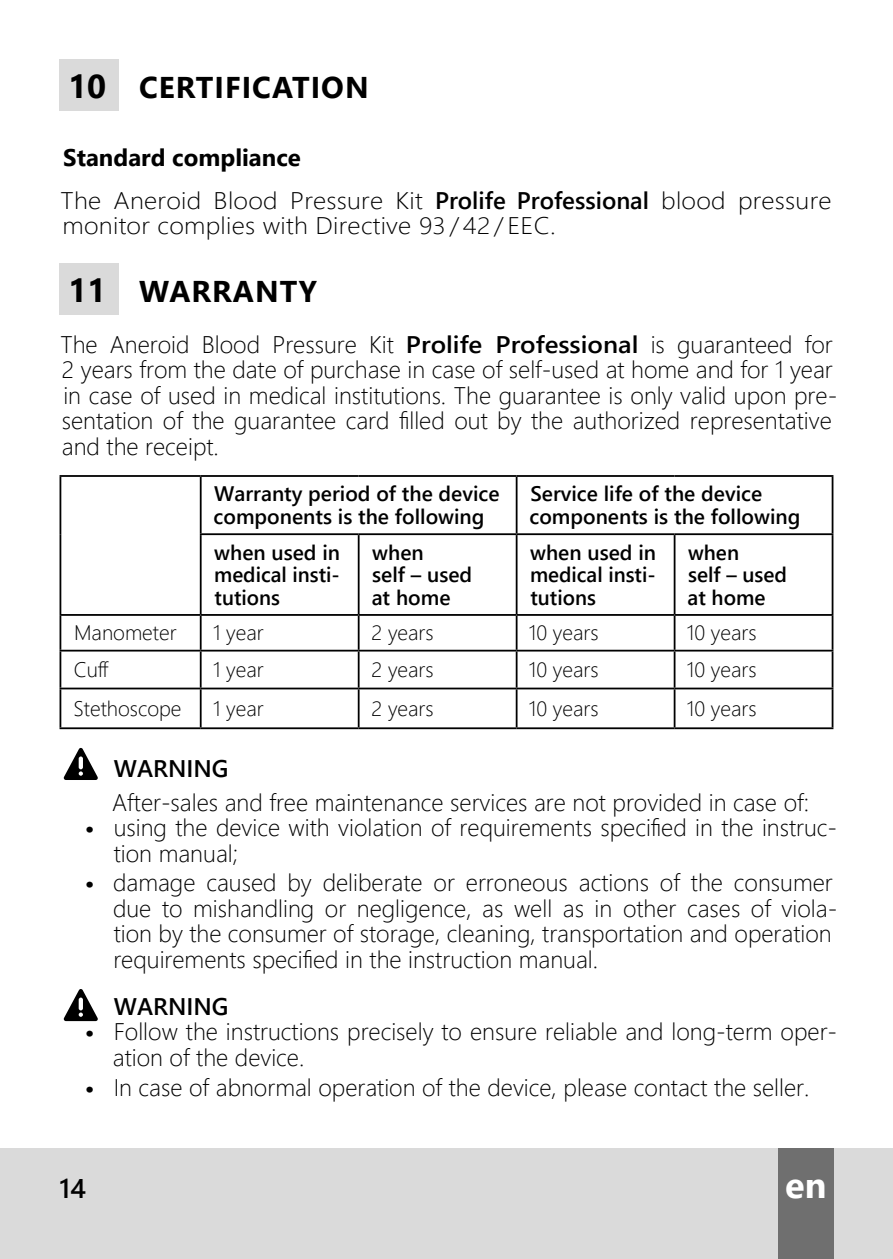
<style>
.page{position:relative;width:893px;height:1259px;background:#fff}
.page>*{position:absolute;margin:0;border:0;box-sizing:border-box;transform-origin:0 0}
.t1{font:700 36px "Segoe UI";color:#fff}
.t2{font:700 30px "Segoe UI";letter-spacing:.035em;color:#000}
.t3{font:600 27px "Segoe UI";color:#000}
.t4{font:300 24px/25.5px "Segoe UI";color:#000}
.t5{font:300 24px/42.6px "Segoe UI";color:#000;scale:1.08 1}
.t6{font:600 24px "Segoe UI";color:#000}
.t7{font:600 21px/22.5px "Segoe UI";color:#000}
.t8{font:300 21px "Segoe UI";color:#000}
.s1{font-size:33px}
.s2{font-weight:700}
.s3{font-weight:600}
.s4{font-family:"PF Din Text Pro";font-weight:400}
</style>
<div class="page">
<div style="left:0;top:1148px;width:893px;height:111px;background:#dadada"></div>
<div style="left:778px;top:1148px;width:55px;height:111px;background:#6f6f6f"></div>
<div style="left:60px;top:60px;width:59px;height:51px;background:#dadada"></div>
<div style="left:60px;top:264px;width:59px;height:51px;background:#dadada"></div>
<hr style="left:200px;top:477px;width:2px;height:56px;background:#000">
<hr style="left:516px;top:477px;width:1px;height:56px;background:#000">
<hr style="left:200px;top:533px;width:159px;height:2px;background:#000">
<hr style="left:200px;top:535px;width:2px;height:79px;background:#000">
<hr style="left:359px;top:533px;width:158px;height:2px;background:#000">
<hr style="left:358px;top:535px;width:2px;height:79px;background:#000">
<hr style="left:517px;top:533px;width:158px;height:2px;background:#000">
<hr style="left:516px;top:535px;width:1px;height:79px;background:#000">
<hr style="left:675px;top:533px;width:158px;height:2px;background:#000">
<hr style="left:674px;top:535px;width:1px;height:79px;background:#000">
<hr style="left:60px;top:614px;width:141px;height:2px;background:#000">
<hr style="left:201px;top:614px;width:158px;height:2px;background:#000">
<hr style="left:200px;top:616px;width:2px;height:34px;background:#000">
<hr style="left:359px;top:614px;width:158px;height:2px;background:#000">
<hr style="left:358px;top:616px;width:2px;height:34px;background:#000">
<hr style="left:517px;top:614px;width:158px;height:2px;background:#000">
<hr style="left:516px;top:616px;width:1px;height:34px;background:#000">
<hr style="left:675px;top:614px;width:158px;height:2px;background:#000">
<hr style="left:674px;top:616px;width:1px;height:34px;background:#000">
<hr style="left:60px;top:650px;width:141px;height:1px;background:#000">
<hr style="left:201px;top:650px;width:158px;height:1px;background:#000">
<hr style="left:200px;top:651px;width:2px;height:36px;background:#000">
<hr style="left:359px;top:650px;width:158px;height:1px;background:#000">
<hr style="left:358px;top:651px;width:2px;height:36px;background:#000">
<hr style="left:517px;top:650px;width:158px;height:1px;background:#000">
<hr style="left:516px;top:651px;width:1px;height:36px;background:#000">
<hr style="left:675px;top:650px;width:158px;height:1px;background:#000">
<hr style="left:674px;top:651px;width:1px;height:36px;background:#000">
<hr style="left:60px;top:687px;width:141px;height:2px;background:#000">
<hr style="left:201px;top:687px;width:158px;height:2px;background:#000">
<hr style="left:200px;top:689px;width:2px;height:38px;background:#000">
<hr style="left:359px;top:687px;width:158px;height:2px;background:#000">
<hr style="left:358px;top:689px;width:2px;height:38px;background:#000">
<hr style="left:517px;top:687px;width:158px;height:2px;background:#000">
<hr style="left:516px;top:689px;width:1px;height:38px;background:#000">
<hr style="left:675px;top:687px;width:158px;height:2px;background:#000">
<hr style="left:674px;top:689px;width:1px;height:38px;background:#000">
<hr style="left:60px;top:475px;width:141px;height:2px;background:#000">
<hr style="left:60px;top:477px;width:1px;height:57px;background:#000">
<hr style="left:60px;top:534px;width:1px;height:80px;background:#000">
<hr style="left:201px;top:475px;width:158px;height:2px;background:#000">
<hr style="left:359px;top:475px;width:158px;height:2px;background:#000">
<hr style="left:517px;top:475px;width:158px;height:2px;background:#000">
<hr style="left:675px;top:475px;width:158px;height:2px;background:#000">
<hr style="left:832px;top:477px;width:1px;height:56px;background:#000">
<hr style="left:832px;top:535px;width:1px;height:79px;background:#000">
<hr style="left:60px;top:616px;width:1px;height:34px;background:#000">
<hr style="left:832px;top:616px;width:1px;height:34px;background:#000">
<hr style="left:60px;top:651px;width:1px;height:36px;background:#000">
<hr style="left:832px;top:651px;width:1px;height:36px;background:#000">
<hr style="left:60px;top:689px;width:1px;height:38px;background:#000">
<hr style="left:832px;top:689px;width:1px;height:38px;background:#000">
<hr style="left:60px;top:727px;width:141px;height:2px;background:#000">
<hr style="left:201px;top:727px;width:158px;height:2px;background:#000">
<hr style="left:359px;top:727px;width:158px;height:2px;background:#000">
<hr style="left:517px;top:727px;width:158px;height:2px;background:#000">
<hr style="left:675px;top:727px;width:158px;height:2px;background:#000">
<svg style="left:64px;top:748px;width:34px;height:32px"></svg>
<svg style="left:64px;top:989px;width:34px;height:32px"></svg>
<p class="t2" style="left:68px;top:59px;width:302px"><span class="s1">10</span> CERTIFICATION</p>
<p class="t5" style="left:61px;top:134px;width:715px"><span class="s2">Standard compliance<br></span>The Aneroid Blood Pressure Kit <span class="s3">Prolife Professional</span> blood pressure</p>
<p class="t5" style="left:63px;top:202px;width:458px">monitor complies with Directive 93 / 42 / EEC.</p>
<p class="t2" style="left:68px;top:262px;width:251px"><span class="s1">11</span> WARRANTY</p>
<p class="t4" style="left:60px;top:329px;width:778px">The Aneroid Blood Pressure Kit <span class="s3">Prolife Professional</span> is guaranteed for 2 years from the date of purchase in case of self-used at home and for 1 year in case of used in medical institutions. The guarantee is only valid upon pre&shy;sentation of the guarantee card filled out by the authorized representative and the receipt.</p>
<p class="t7" style="left:214px;top:481px;width:287px">Warranty period of the device components is the following</p>
<p class="t7" style="left:529px;top:481px;width:272px">Service life of the device components is the following</p>
<p class="t7" style="left:214px;top:539px;width:128px;text-align:justify">when used in medical insti&shy;tutions</p>
<p class="t7" style="left:372px;top:539px;width:102px">when<br>self – used at home</p>
<p class="t7" style="left:530px;top:539px;width:128px;text-align:justify">when used in medical insti&shy;tutions</p>
<p class="t7" style="left:688px;top:539px;width:101px">when<br>self – used at home</p>
<p class="t8" style="left:74px;top:613px;width:104px">Manometer</p>
<p class="t8" style="left:213px;top:613px;width:52px">1 year</p>
<p class="t8" style="left:371px;top:613px;width:64px">2 years</p>
<p class="t8" style="left:529px;top:613px;width:71px">10 years</p>
<p class="t8" style="left:687px;top:613px;width:71px">10 years</p>
<p class="t8" style="left:74px;top:650px;width:37px">Cuff</p>
<p class="t8" style="left:213px;top:650px;width:52px">1 year</p>
<p class="t8" style="left:371px;top:650px;width:64px">2 years</p>
<p class="t8" style="left:529px;top:650px;width:71px">10 years</p>
<p class="t8" style="left:687px;top:650px;width:71px">10 years</p>
<p class="t8" style="left:73px;top:689px;width:110px">Stethoscope</p>
<p class="t8" style="left:213px;top:689px;width:52px">1 year</p>
<p class="t8" style="left:371px;top:689px;width:64px">2 years</p>
<p class="t8" style="left:529px;top:689px;width:71px">10 years</p>
<p class="t8" style="left:687px;top:689px;width:71px">10 years</p>
<p class="t6" style="left:114px;top:745px;width:116px">WARNING</p>
<p class="t4" style="left:112px;top:787px;width:698px">After-sales and free maintenance services are not provided in case of:</p>
<p class="t4" style="left:114px;top:812px;width:725px;text-indent:-29px"><span class="s4">•</span> using the device with violation of requirements specified in the instruc&shy;tion manual;</p>
<p class="t4" style="left:113px;top:868px;width:726px;text-indent:-28px"><span class="s4">•</span> damage caused by deliberate or erroneous actions of the consumer due to mishandling or negligence, as well as in other cases of viola&shy;tion by the consumer of storage, cleaning, transportation and operation requirements specified in the instruction manual.</p>
<p class="t6" style="left:114px;top:983px;width:116px">WARNING</p>
<p class="t4" style="left:113px;top:1016px;width:726px;text-indent:-28px"><span class="s4">•</span> Follow the instructions precisely to ensure reliable and long-term oper&shy;ation of the device.</p>
<p class="t4" style="left:85px;top:1072px;width:726px"><span class="s4">•</span> In case of abnormal operation of the device, please contact the seller.</p>
<p class="t3" style="left:60px;top:1163px;width:28px">14</p>
<h1 class="t1" style="left:785px;top:1151px;width:43px">en</h1>
</div>
